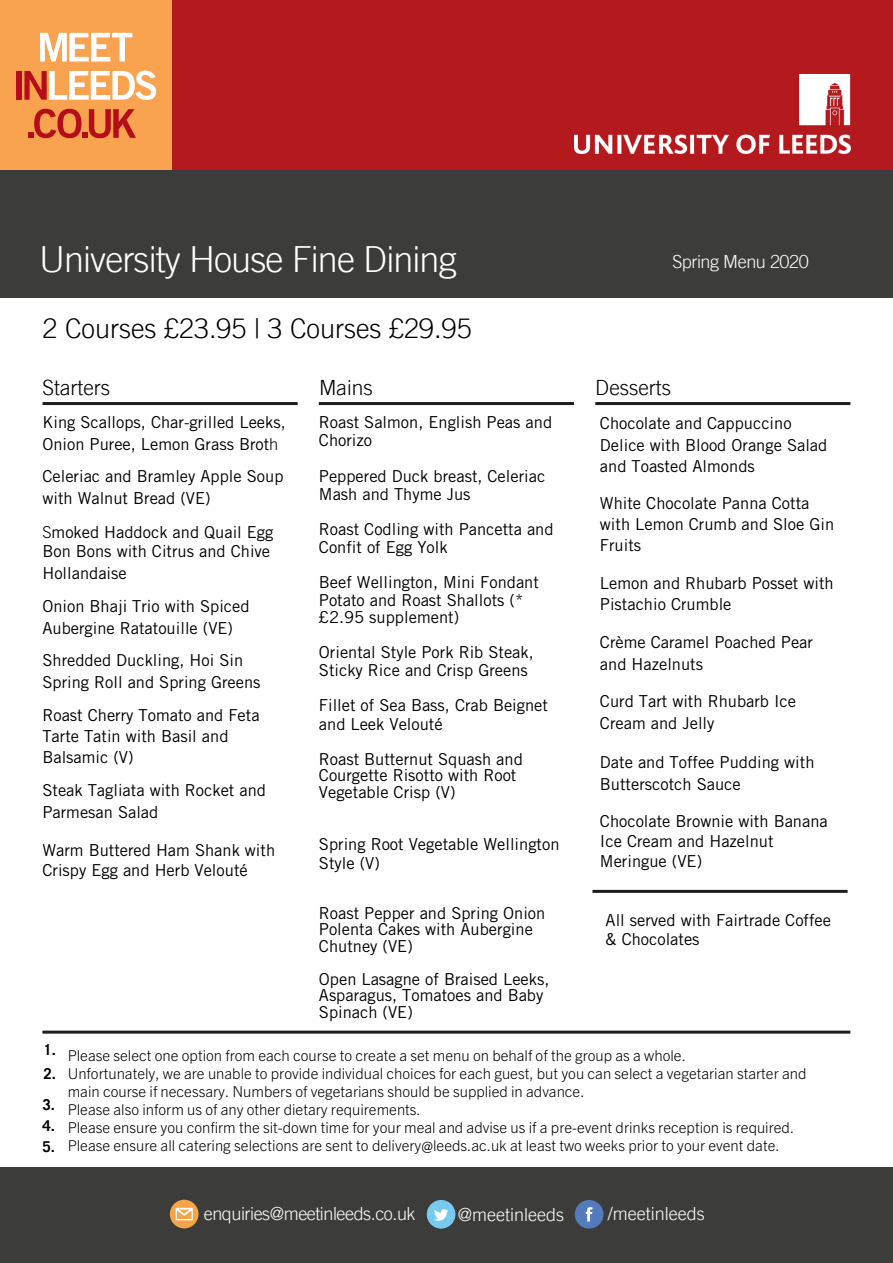
<style>
.page{position:relative;width:893px;height:1263px;background:#fff}
.page>*{position:absolute;margin:0;border:0;box-sizing:border-box;transform-origin:0 0}
.t1{font:300 36px "Trade Gothic LT";letter-spacing:-.025em;color:#fff}
.t2{font:300 27px "Trade Gothic LT";color:#000}
.t3{font:300 21px "Trade Gothic LT";color:#000}
.t4{font:300 18px "Trade Gothic LT";letter-spacing:-.025em;color:#fff}
.t5{font:300 18px "Trade Gothic LT";color:#fff}
.t6{font:16.5px/21.8px "Trade Gothic LT Std";color:#000}
.t7{font:300 15px/18px "Trade Gothic Next LT Pro";color:#000}
.t8{font:700 15px/21px "Trade Gothic LT";color:#000}
.s1{font-family:"Trade Gothic Next LT Pro";font-weight:300}
</style>
<div class="page">
<div style="left:0;top:0;width:893px;height:170px;background:#b4191e"></div>
<div style="left:1px;top:0;width:171px;height:171px;background:#f9a350"></div>
<svg style="left:40px;top:33px;width:92px;height:29px"></svg>
<div style="left:16px;top:71px;width:5px;height:29px;background:#b50e1a"></div>
<svg style="left:24px;top:71px;width:132px;height:29px"></svg>
<svg style="left:28px;top:109px;width:108px;height:29px"></svg>
<div style="left:0;top:1167px;width:893px;height:96px;background:#3c3c3b"></div>
<div style="left:427px;top:1200px;width:28px;height:28px;background:#78caee;border-radius:50%"></div>
<svg style="left:434px;top:1209px;width:14px;height:12px"></svg>
<div style="left:575px;top:1200px;width:28px;height:28px;background:#547bbb;border-radius:50%"></div>
<svg style="left:586px;top:1207px;width:7px;height:14px"></svg>
<svg style="left:170px;top:1200px;width:29px;height:28px"></svg>
<svg style="left:176px;top:1208px;width:17px;height:12px"></svg>
<div style="left:0;top:170px;width:893px;height:128px;background:#3c3c3b"></div>
<hr style="left:43px;top:402px;width:255px;height:3px;background:#1d1d1b">
<hr style="left:42px;top:1031px;width:808px;height:3px;background:#1d1d1b">
<hr style="left:319px;top:402px;width:255px;height:3px;background:#1d1d1b">
<hr style="left:595px;top:402px;width:255px;height:3px;background:#1d1d1b">
<img style="left:574px;top:74px;width:277px;height:79px">
<hr style="left:592px;top:890px;width:256px;height:3px;background:#1d1d1b">
<h1 class="t1" style="left:39px;top:238px;width:419px">University House Fine Dining</h1>
<h2 class="t2" style="left:43px;top:313px;width:431px">2 Courses £23.95 | 3 Courses £29.95</h2>
<p class="t4" style="left:672px;top:251px;width:138px">Spring Menu 2020</p>
<p class="t3" style="left:43px;top:375px;width:69px">Starters</p>
<p class="t3" style="left:319px;top:375px;width:55px">Mains</p>
<p class="t3" style="left:595px;top:375px;width:77px">Desserts</p>
<p class="t6" style="left:42px;top:411px;width:245px">King Scallops, Char-grilled Leeks,<br>Onion Puree, Lemon Grass Brot<span class="s1">h</span></p>
<p class="t6" style="left:42px;top:465px;width:243px">Celeriac and Bramley Apple Soup with Walnut Bread (VE)</p>
<p class="t6" style="left:42px;top:522px;width:233px;line-height:19.2px"><span class="s1">S</span>moked Haddock and Quail Egg<br>Bon Bons with Citrus and Chive</p>
<p class="t6" style="left:42px;top:556px;width:209px;line-height:32.8px">Hollandaise<br>Onion Bhaji Trio with Spiced</p>
<p class="t6" style="left:42px;top:611px;width:202px;line-height:32.8px">Aubergine Ratatouille (VE)<br>Shredded Duckling, Hoi Sin</p>
<p class="t6" style="left:42px;top:666px;width:220px;line-height:32.8px">Spring Roll and Spring Greens<br>Roast Cherry Tomato and Feta</p>
<p class="t6" style="left:42px;top:724px;width:188px">Tarte Tatin with Basil and<br>Balsamic (V)</p>
<p class="t6" style="left:42px;top:779px;width:225px">Steak Tagliata with Rocket and<br>Parmesan Salad</p>
<p class="t6" style="left:42px;top:840px;width:234px;line-height:19.8px">Warm Buttered Ham Shank with<br>Crispy Egg and Herb Velouté</p>
<p class="t6" style="left:319px;top:413px;width:235px;line-height:18.5px">Roast Salmon, English Peas and<br>Chorizo</p>
<p class="t6" style="left:319px;top:466px;width:228px;line-height:18.5px">Peppered Duck breast, Celeriac<br>Mash and Thyme Jus</p>
<p class="t6" style="left:319px;top:520px;width:236px;line-height:18.5px">Roast Codling with Pancetta and<br>Confit of Egg Yolk</p>
<p class="t6" style="left:319px;top:573px;width:222px;line-height:17.5px">Beef Wellington, Mini Fondant<br>Potato and Roast Shallots (* £2.95 supplement)</p>
<p class="t6" style="left:319px;top:642px;width:216px;line-height:18.5px">Oriental Style Pork Rib Steak,<br>Sticky Rice and Crisp Greens</p>
<p class="t6" style="left:319px;top:696px;width:231px;line-height:18.5px">Fillet of Sea Bass, Crab Beignet and Leek Velouté</p>
<p class="t6" style="left:319px;top:751px;width:205px;line-height:16.5px">Roast Butternut Squash and<br>Courgette Risotto with Root<br>Vegetable Crisp (V)</p>
<p class="t6" style="left:319px;top:835px;width:242px;line-height:18.5px">Spring Root Vegetable Wellington<br>Style (V)</p>
<p class="t6" style="left:319px;top:904px;width:228px;line-height:16.5px">Roast Pepper and Spring Onion<br>Polenta Cakes with Aubergine<br>Chutney (VE)</p>
<p class="t6" style="left:319px;top:970px;width:232px;line-height:16.5px">Open Lasagne of Braised Leeks,<br>Asparagus, Tomatoes and Baby<br>Spinach (VE)</p>
<p class="t6" style="left:600px;top:413px;width:229px;line-height:21.1px">Chocolate and Cappuccino<br>Delice with Blood Orange Salad and Toasted Almonds</p>
<p class="t6" style="left:600px;top:492px;width:236px;line-height:21.1px">White Chocolate Panna Cotta with Lemon Crumb and Sloe Gin<br>Fruits</p>
<p class="t6" style="left:600px;top:572px;width:235px">Lemon and Rhubarb Posset with<br>Pistachio Crumble</p>
<p class="t6" style="left:600px;top:631px;width:215px">Crème Caramel Poached Pear and Hazelnuts</p>
<p class="t6" style="left:600px;top:690px;width:198px">Curd Tart with Rhubarb Ice<br>Cream and Jelly</p>
<p class="t6" style="left:600px;top:751px;width:216px">Date and Toffee Pudding with<br>Butterscotch Sauce</p>
<p class="t6" style="left:600px;top:811px;width:229px;line-height:19.8px">Chocolate Brownie with Banana<br>Ice Cream and Hazelnut<br>Meringue (VE)</p>
<p class="t6" style="left:606px;top:909px;width:227px;line-height:19.8px">All served with Fairtrade Coffee &amp; Chocolates</p>
<p class="t8" style="left:43px;top:1037px;width:14px;line-height:24px">1.<br>2.</p>
<p class="t8" style="left:43px;top:1094px;width:14px;text-align:justify">3.<br>4.<br>5.</p>
<p class="t7" style="left:68px;top:1045px;width:740px">Please select one option from each course to create a set menu on behalf of the group as a whole.<br>Unfortunately, we are unable to provide individual choices for each guest, but you can select a vegetarian starter and main course if necessary. Numbers of vegetarians should be supplied in advance.<br>Please also inform us of any other dietary requirements.<br>Please ensure you confirm the sit-down time for your meal and advise us if a pre-event drinks reception is required.<br>Please ensure all catering selections are sent to delivery@leeds.ac.uk at least two weeks prior to your event date.</p>
<p class="t4" style="left:204px;top:1203px;width:213px">enquiries@meetinleeds.co.uk</p>
<p class="t5" style="left:458px;top:1203px;width:108px">@meetinleeds</p>
<p class="t5" style="left:608px;top:1203px;width:99px">/meetinleeds</p>
</div>
